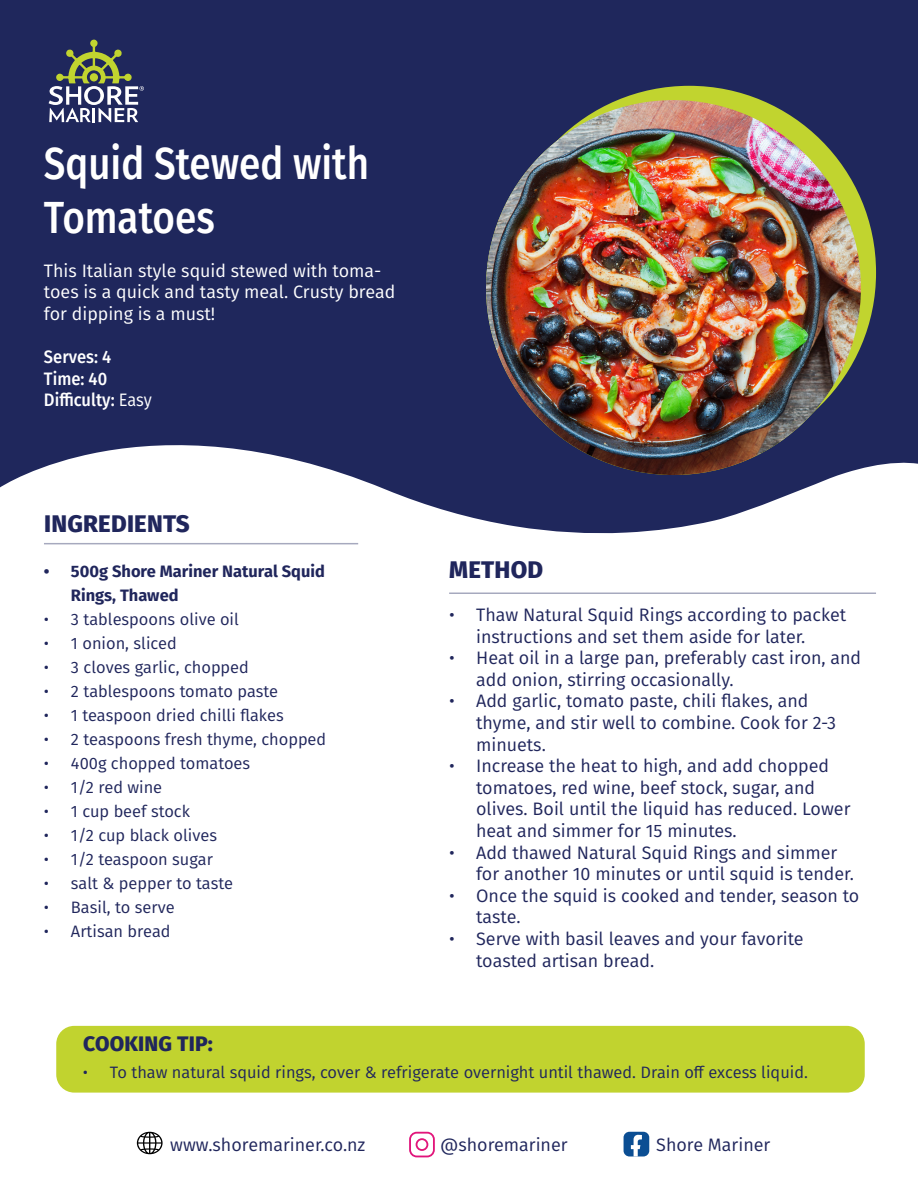
<style>
.page{position:relative;width:918px;height:1188px;background:#fff}
.page>*{position:absolute;margin:0;border:0;box-sizing:border-box;transform-origin:0 0}
.t1{font:500 45px/54px "Fira Sans";color:#fff;scale:.86 1}
.t2{font:800 24px "Fira Sans";letter-spacing:.01em;color:#20265c}
.t3{font:800 21px "Fira Sans";letter-spacing:.01em;color:#20265c}
.t4{font:18px/21.6px "Fira Sans";color:#20265c}
.t5{font:18px/21.6px "Fira Sans";color:#fff}
.t6{font:500 18px "Fira Sans";color:#fff;scale:.92 1}
.t7{font:16.5px "Fira Sans";color:#20265c}
.t8{font:700 16.5px/24px "Fira Sans";color:#20265c}
.s1{font-weight:400}
</style>
<div class="page">
<svg style="left:0;top:0;width:918px;height:534px;background:#353c6c"></svg>
<div style="left:502px;top:86px;width:374px;height:373px;background:#c1d42f;border-radius:50%"></div>
<img style="left:486px;top:100px;width:375px;height:375px;border-radius:187px">
<div style="left:44px;top:509px;width:299px;height:457px;background:#fff"></div>
<div style="left:56px;top:1026px;width:809px;height:67px;background:#c1d32f;border-radius:18px"></div>
<svg style="left:409px;top:1132px;width:26px;height:25px"></svg>
<svg style="left:137px;top:1132px;width:26px;height:22px"></svg>
<svg style="left:624px;top:1132px;width:25px;height:25px"></svg>
<svg style="left:49px;top:39px;width:95px;height:83px;background:#5a6370"></svg>
<hr style="left:44px;top:543px;width:314px;height:1px;background:#20265c">
<hr style="left:449px;top:592px;width:427px;height:2px;background:#20265c">
<p class="t1" style="left:44px;top:134px;width:379px">Squid Stewed with<br>Tomatoes</p>
<p class="t5" style="left:44px;top:259px;width:353px">This Italian style squid stewed with toma&shy;toes is a quick and tasty meal. Crusty bread for dipping is a must!</p>
<p class="t6" style="left:44px;top:342px;width:75px">Serves: 4</p>
<p class="t6" style="left:44px;top:364px;width:70px">Time: 40</p>
<p class="t6" style="left:44px;top:386px;width:119px">Difficulty: <span class="s1">Easy</span></p>
<p class="t2" style="left:44px;top:503px;width:147px">INGREDIENTS</p>
<p class="t8" style="left:71px;top:559px;width:255px;text-indent:-27px">• 500g Shore Mariner Natural Squid<br>Rings, Thawed</p>
<p class="t7" style="left:44px;top:607px;width:197px">• 3 tablespoons olive oil</p>
<p class="t7" style="left:44px;top:631px;width:134px">• 1 onion, sliced</p>
<p class="t7" style="left:44px;top:655px;width:206px">• 3 cloves garlic, chopped</p>
<p class="t7" style="left:44px;top:679px;width:236px">• 2 tablespoons tomato paste</p>
<p class="t7" style="left:44px;top:703px;width:241px">• 1 teaspoon dried chilli flakes</p>
<p class="t7" style="left:44px;top:727px;width:284px">• 2 teaspoons fresh thyme, chopped</p>
<p class="t7" style="left:44px;top:751px;width:208px">• 400g chopped tomatoes</p>
<p class="t7" style="left:44px;top:775px;width:120px">• 1/2 red wine</p>
<p class="t7" style="left:44px;top:799px;width:148px">• 1 cup beef stock</p>
<p class="t7" style="left:44px;top:823px;width:175px">• 1/2 cup black olives</p>
<p class="t7" style="left:44px;top:847px;width:171px">• 1/2 teaspoon sugar</p>
<p class="t7" style="left:44px;top:871px;width:191px">• salt &amp; pepper to taste</p>
<p class="t7" style="left:44px;top:895px;width:132px">• Basil, to serve</p>
<p class="t7" style="left:44px;top:919px;width:128px">• Artisan bread</p>
<p class="t2" style="left:449px;top:549px;width:95px">METHOD</p>
<p class="t4" style="left:476px;top:603px;width:372px;text-indent:-27px">• Thaw Natural Squid Rings according to packet instructions and set them aside for later.</p>
<p class="t4" style="left:476px;top:647px;width:387px;text-indent:-27px">• Heat oil in a large pan, preferably cast iron, and add onion, stirring occasionally.</p>
<p class="t4" style="left:476px;top:690px;width:361px;text-indent:-27px">• Add garlic, tomato paste, chili flakes, and thyme, and stir well to combine. Cook for 2-3 minuets.</p>
<p class="t4" style="left:476px;top:755px;width:376px;text-indent:-27px">• Increase the heat to high, and add chopped tomatoes, red wine, beef stock, sugar, and olives. Boil until the liquid has reduced. Lower heat and simmer for 15 minutes.</p>
<p class="t4" style="left:476px;top:841px;width:379px;text-indent:-27px">• Add thawed Natural Squid Rings and simmer for another 10 minutes or until squid is tender.</p>
<p class="t4" style="left:476px;top:884px;width:385px;text-indent:-27px">• Once the squid is cooked and tender, season to taste.</p>
<p class="t4" style="left:476px;top:927px;width:329px;text-indent:-27px">• Serve with basil leaves and your favorite toasted artisan bread.</p>
<p class="t3" style="left:83px;top:1026px;width:131px">COOKING TIP:</p>
<p class="t7" style="left:83px;top:1060px;width:726px">• To thaw natural squid rings, cover &amp; refrigerate overnight until thawed. Drain off excess liquid.</p>
<p class="t4" style="left:170px;top:1133px;width:197px">www.shoremariner.co.nz</p>
<p class="t4" style="left:440px;top:1133px;width:129px">@shoremariner</p>
<p class="t4" style="left:656px;top:1133px;width:116px">Shore Mariner</p>
</div>
